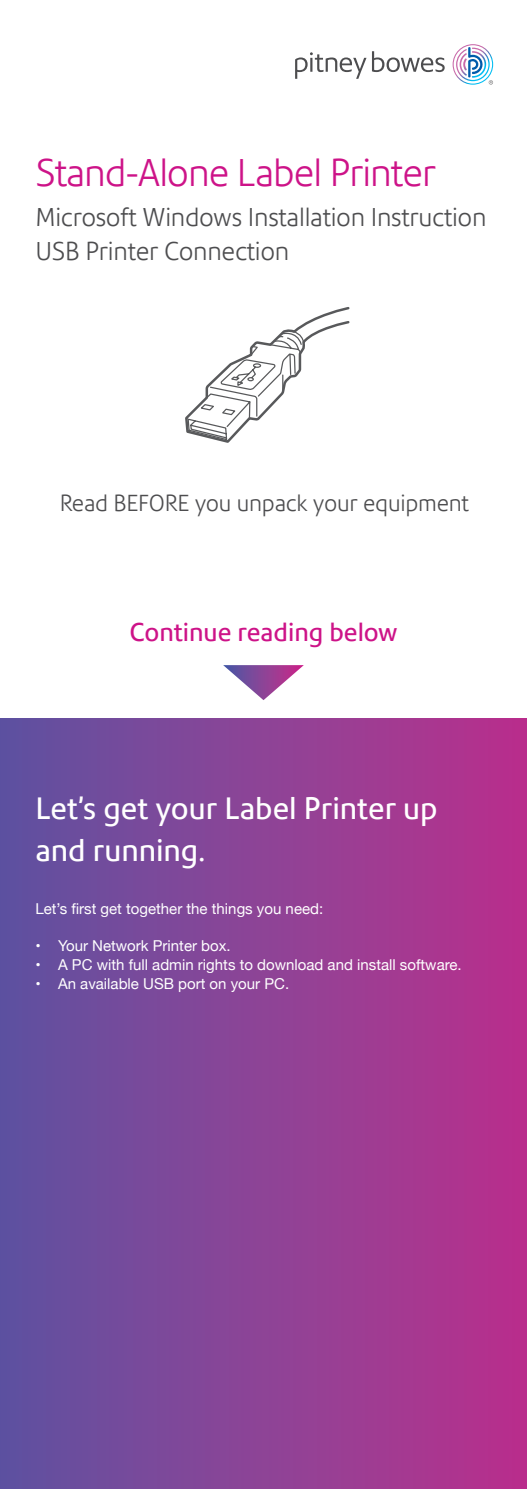
<style>
.page{position:relative;width:527px;height:1489px;background:#fff}
.page>*{position:absolute;margin:0;border:0;box-sizing:border-box;transform-origin:0 0}
.t1{font:300 37.5px "Precision Sans";letter-spacing:-.025em;color:#cd1388}
.t2{font:30px/42.5px "Precision Sans W";color:#fff}
.t3{font:300 25px/33.8px "Precision Sans";letter-spacing:-.01em;color:#4d4d4f}
.t4{font:25px "Precision Sans W";color:#cd1388}
.t5{font:300 22.5px "Precision Sans";letter-spacing:-.01em;color:#4d4d4f}
.t6{font:15px "Helvetica Neue";color:#fff}
</style>
<div class="page">
<div style="left:0;top:718px;width:526px;height:770px;background:linear-gradient(to right,#5f53a0,#ba318c)"></div>
<svg style="left:223px;top:665px;width:80px;height:35px"></svg>
<svg style="left:295px;top:51px;width:149px;height:28px"></svg>
<svg style="left:452px;top:44px;width:40px;height:41px"></svg>
<svg style="left:185px;top:307px;width:165px;height:136px"></svg>
<h1 class="t1" style="left:35px;top:150px;width:401px">Stand-Alone Label Printer</h1>
<h3 class="t3" style="left:35px;top:200px;width:452px">Microsoft Windows Installation Instruction<br>USB Printer Connection</h3>
<h3 class="t5" style="left:60px;top:489px;width:410px">Read BEFORE you unpack your equipment</h3>
<h3 class="t4" style="left:129px;top:616px;width:269px">Continue reading below</h3>
<h2 class="t2" style="left:35px;top:786px;width:403px">Let’s get your Label Printer up and running.</h2>
<p class="t6" style="left:35px;top:897px;width:289px">Let’s first get together the things you need:</p>
<p class="t6" style="left:35px;top:934px;width:196px">• Your Network Printer box.</p>
<p class="t6" style="left:35px;top:953px;width:427px">• A PC with full admin rights to download and install software.</p>
<p class="t6" style="left:35px;top:972px;width:255px">• An available USB port on your PC.</p>
</div>
